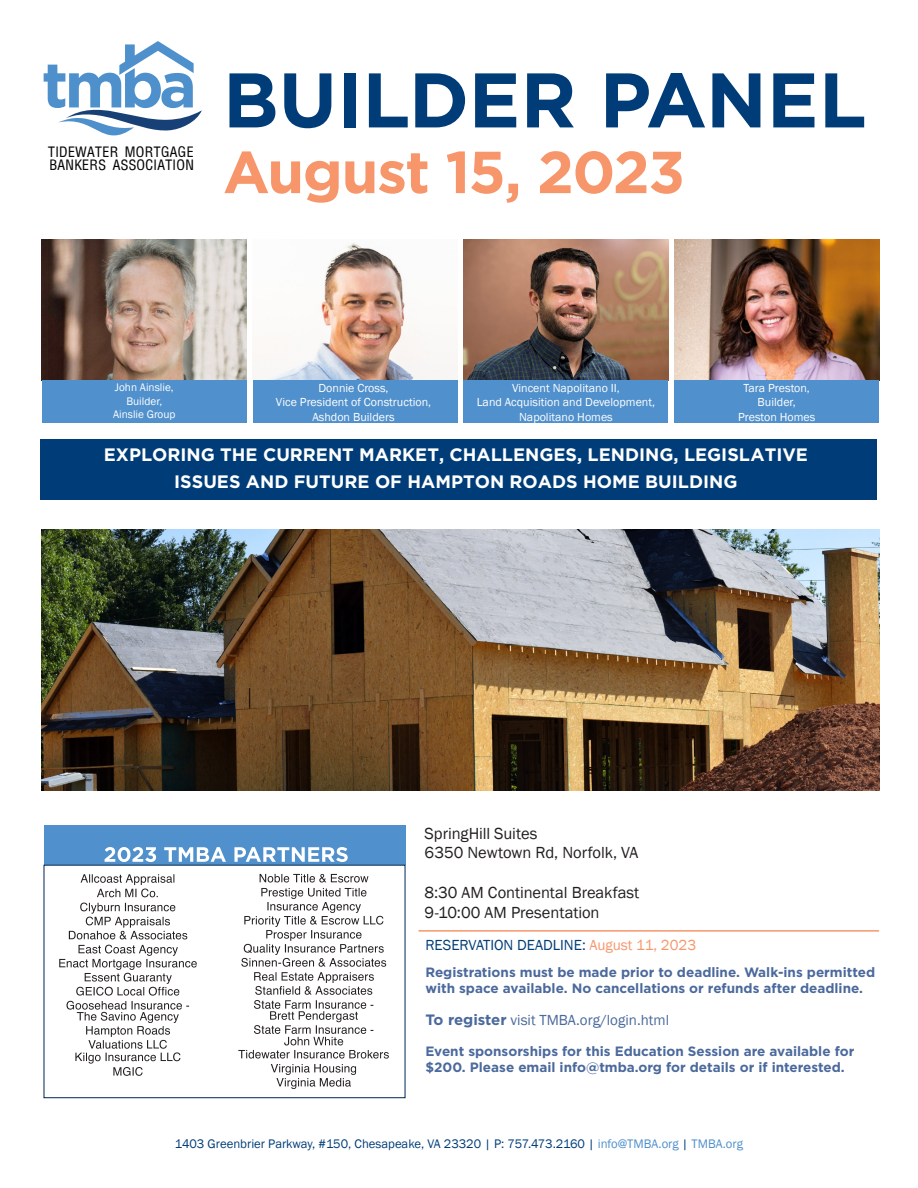
<style>
.page{position:relative;width:918px;height:1188px;background:#fff}
.page>*{position:absolute;margin:0;border:0;box-sizing:border-box;transform-origin:0 0}
.t1{font:700 77.25px "Gotham";letter-spacing:-.005em;color:#003d78}
.t2{font:700 59.1px "Gotham";letter-spacing:-.025em;color:#f7966b}
.t3{font:700 18px/27px "Gotham";color:#fff;text-align:center}
.t4{font:16.5px "Franklin Gothic";letter-spacing:-.005em;color:#231f20}
.t5{font:100 condensed 16.05px/12.8px "Helvetica";color:#040503}
.t6{font:15px "Franklin Gothic";color:#4b699c}
.t7{font:15px "Franklin Gothic";color:#003d78}
.t8{font:700 13.5px/16.2px "Gotham";color:#4b699c}
.t9{font:12.75px "Franklin Gothic";color:#003d78}
.t10{font:12px/14.4px "Franklin Gothic";color:#fff;text-align:center}
.t11{font:11.25px/13.5px "Franklin Gothic";color:#fff;text-align:center}
.s1{color:#f7966b}
.s2{font-family:"Gotham";font-weight:700}
.s3{color:#5090cc}
</style>
<div class="page">
<div style="left:40px;top:439px;width:838px;height:61px;background:#003d78"></div>
<svg style="left:44px;top:41px;width:158px;height:95px"></svg>
<hr style="left:418px;top:930px;width:461px;height:2px;background:#f7966b">
<div style="left:44px;top:826px;width:361px;height:39px;background:#5090cc"></div>
<svg style="left:105px;top:847px;width:243px;height:15px"></svg>
<div style="left:44px;top:865px;width:361px;height:233px;border:1px solid #002553"></div>
<svg style="left:59px;top:945px;width:138px;height:131px"></svg>
<svg style="left:69px;top:903px;width:118px;height:36px"></svg>
<svg style="left:81px;top:874px;width:93px;height:23px"></svg>
<svg style="left:238px;top:874px;width:151px;height:215px"></svg>
<img style="left:42px;top:239px;width:205px;height:142px">
<img style="left:464px;top:239px;width:204px;height:142px">
<img style="left:674px;top:240px;width:205px;height:141px">
<img style="left:253px;top:243px;width:204px;height:138px">
<div style="left:42px;top:381px;width:205px;height:42px;background:#5090cc"></div>
<div style="left:253px;top:381px;width:204px;height:42px;background:#5090cc"></div>
<div style="left:464px;top:381px;width:204px;height:42px;background:#5090cc"></div>
<div style="left:674px;top:381px;width:205px;height:42px;background:#5090cc"></div>
<img style="left:42px;top:529px;width:837px;height:262px">
<p class="t5" style="left:48px;top:147px;width:148px">TIDEWATER MORTGAGE<br>BANKERS ASSOCIATION</p>
<p class="t1" style="left:223px;top:49px;width:645px">BUILDER PANEL</p>
<p class="t2" style="left:223px;top:133px;width:464px">August 15, 2023</p>
<p class="t10" style="left:276px;top:381px;width:157px">Donnie Cross,<br>Vice President of Construction,<br>Ashdon Builders</p>
<p class="t11" style="left:113px;top:381px;width:64px">John Ainslie,<br>Builder,<br>Ainslie Group</p>
<p class="t10" style="left:477px;top:381px;width:180px">Vincent Napolitano II,<br>Land Acquisition and Development,<br>Napolitano Homes</p>
<p class="t10" style="left:738px;top:381px;width:79px">Tara Preston,<br>Builder,<br>Preston Homes</p>
<p class="t3" style="left:104px;top:441px;width:706px">EXPLORING THE CURRENT MARKET, CHALLENGES, LENDING, LEGISLATIVE<br>ISSUES AND FUTURE OF HAMPTON ROADS HOME BUILDING</p>
<p class="t4" style="left:425px;top:823px;width:114px">SpringHill Suites</p>
<p class="t4" style="left:425px;top:843px;width:215px">6350 Newtown Rd, Norfolk, VA</p>
<p class="t4" style="left:425px;top:882px;width:216px">8:30 AM Continental Breakfast</p>
<p class="t4" style="left:425px;top:902px;width:176px">9-10:00 AM Presentation</p>
<p class="t7" style="left:425px;top:935px;width:272px">RESERVATION DEADLINE: <span class="s1">August 11, 2023</span></p>
<p class="t8" style="left:425px;top:964px;width:451px">Registrations must be made prior to deadline. Walk-ins permitted with space available. No cancellations or refunds after deadline.</p>
<p class="t6" style="left:425px;top:1011px;width:245px"><span class="s2">To register</span> visit TMBA.org/login.html</p>
<p class="t8" style="left:425px;top:1043px;width:430px">Event sponsorships for this Education Session are available for $200. Please email info@tmba.org for details or if interested.</p>
<p class="t9" style="left:175px;top:1135px;width:570px">1403 Greenbrier Parkway, #150, Chesapeake, VA 23320 | P: 757.473.2160 | <span class="s3">info@TMBA.org</span> | <span class="s3">TMBA.org</span></p>
</div>
